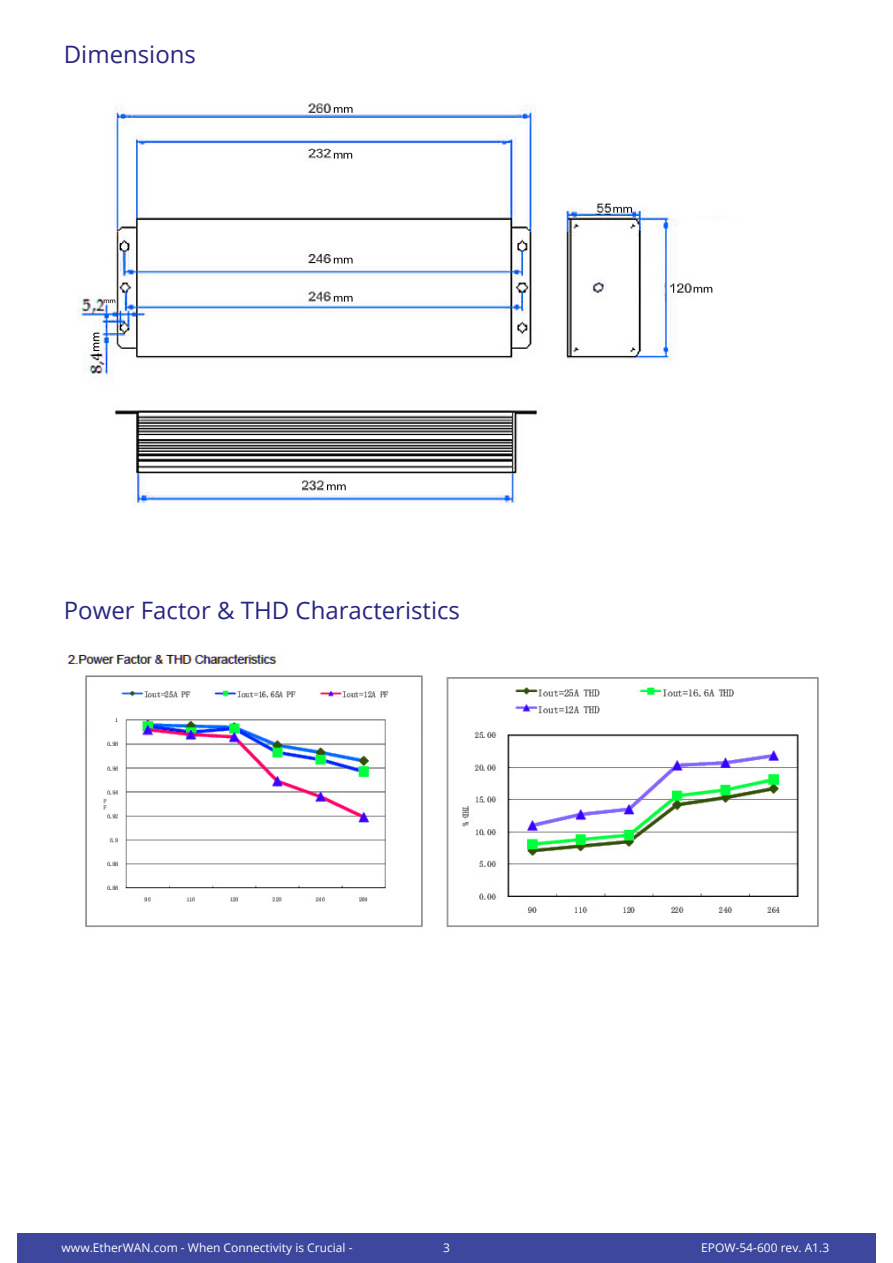
<style>
.page{position:relative;width:893px;height:1263px;background:#fff}
.page>*{position:absolute;margin:0;border:0;box-sizing:border-box;transform-origin:0 0}
.t1{font:24px "Open Sans";color:#282780}
.t2{font:12px "Open Sans";color:#fff}
.t3{font:600 12px "Open Sans";color:#fff}
.t4{font:300 12px "Open Sans";color:#fff}
</style>
<div class="page">
<div style="left:17px;top:1233px;width:859px;height:30px;background:#3c479d"></div>
<img style="left:78px;top:103px;width:635px;height:403px">
<img style="left:65px;top:654px;width:754px;height:273px">
<h1 class="t1" style="left:64px;top:38px;width:134px">Dimensions</h1>
<h1 class="t1" style="left:64px;top:593px;width:398px">Power Factor &amp; THD Characteristics</h1>
<p class="t2" style="left:62px;top:1239px;width:292px">www.EtherWAN.com - When Connectivity is Crucial -</p>
<p class="t3" style="left:64px;top:1240px;width:122px">www.EtherWAN.com</p>
<p class="t2" style="left:443px;top:1240px;width:8px">3</p>
<p class="t2" style="left:701px;top:1239px;width:99px">EPOW-54-600 rev</p>
<p class="t2" style="left:822px;top:1239px;width:8px">3</p>
<p class="t4" style="left:730px;top:1240px;width:101px">EG97000 rev. A1.1</p>
</div>
